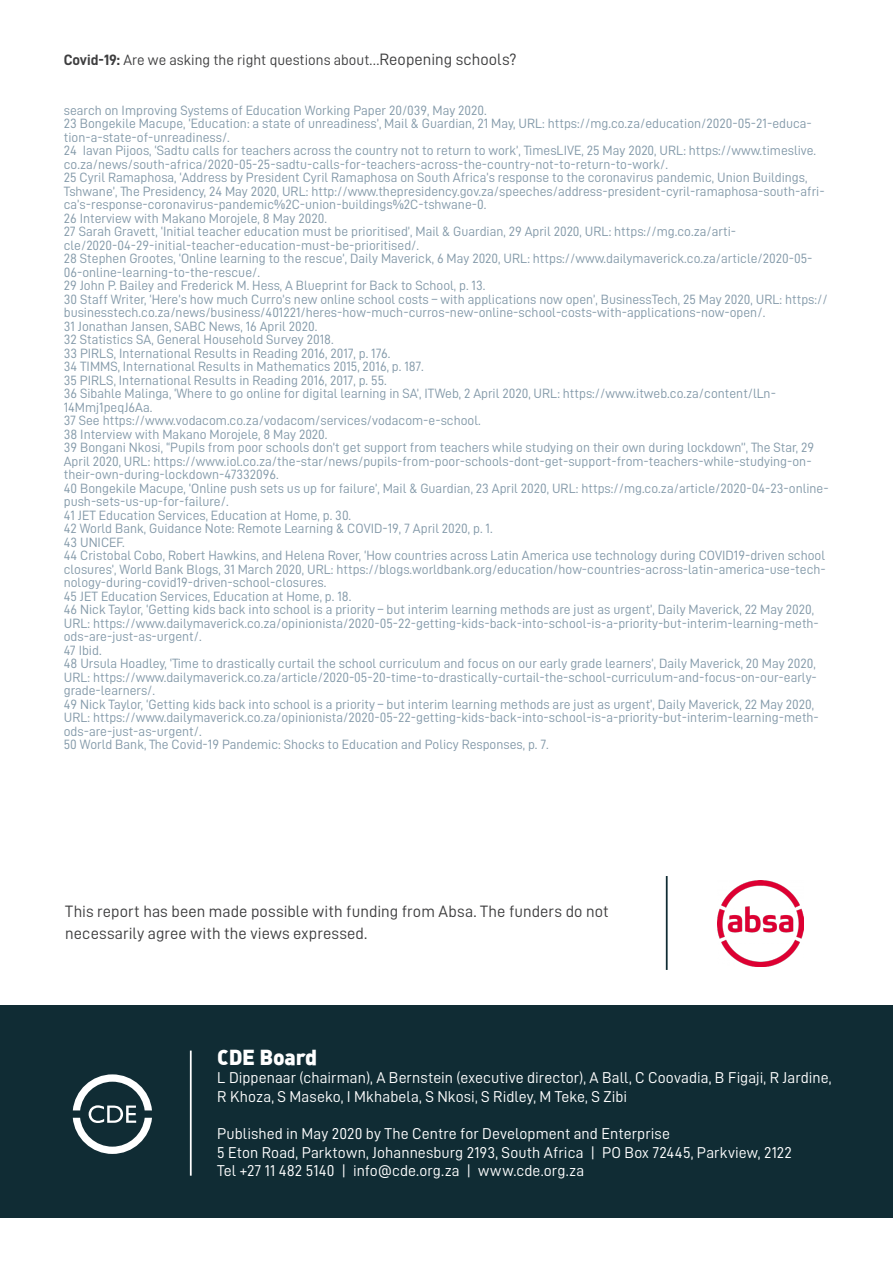
<style>
.page{position:relative;width:893px;height:1263px;background:#fff}
.page>*{position:absolute;margin:0;border:0;box-sizing:border-box;transform-origin:0 0}
.t1{font:21.3px "DIN Black Alternate";letter-spacing:-.01em;color:#fff}
.CDE_Body{font:16.5px/22.5px "D DIN";letter-spacing:.005em;color:#3e3e3f}
.CDE_Body-2{font:15.75px/18.6px "D DIN";letter-spacing:.005em;color:#fff}
.t2{font:15px "D DIN";color:#3e3e3f}
.Footnote_Paragraph_S{font:13.5px/13.5px "D DIN";color:#8399a9}
.s1{font-family:"D DIN Bold"}
.s2{font-size:16.5px}
</style>
<div class="page">
<div style="left:0;top:1005px;width:893px;height:212px;background:#102c34"></div>
<hr style="left:190px;top:1050px;width:2px;height:126px;background:#fff">
<hr style="left:666px;top:876px;width:2px;height:94px;background:#102c34">
<svg style="left:73px;top:1074px;width:79px;height:80px"></svg>
<img style="left:717px;top:880px;width:87px;height:87px">
<p class="t2" style="left:64px;top:52px;width:454px"><span class="s1">Covid-19:</span> Are we asking the right questions about…<span class="s2">Reopening schools?</span></p>
<p class="Footnote_Paragraph_S" style="left:64px;top:103px;width:425px">search on Improving Systems of Education Working Paper 20/039, May 2020.</p>
<p class="Footnote_Paragraph_S" style="left:64px;top:117px;width:750px">23 Bongekile Macupe, ‘Education: a state of unreadiness’, Mail &amp; Guardian, 21 May, URL: https://mg.co.za/education/2020-05-21-educa&shy;tion-a-state-of-unreadiness/.</p>
<p class="Footnote_Paragraph_S" style="left:64px;top:144px;width:754px">24 Iavan Pijoos, ‘Sadtu calls for teachers across the country not to return to work’, TimesLIVE, 25 May 2020, URL: https://www.timeslive. co.za/news/south-africa/2020-05-25-sadtu-calls-for-teachers-across-the-country-not-to-return-to-work/.</p>
<p class="Footnote_Paragraph_S" style="left:64px;top:171px;width:762px">25 Cyril Ramaphosa, ‘Address by President Cyril Ramaphosa on South Africa’s response to the coronavirus pandemic, Union Buildings,<br>Tshwane’, The Presidency, 24 May 2020, URL: http://www.thepresidency.gov.za/speeches/address-president-cyril-ramaphosa-south-afri&shy;ca’s-response-coronavirus-pandemic%2C-union-buildings%2C-tshwane-0.</p>
<p class="Footnote_Paragraph_S" style="left:64px;top:211px;width:265px">26 Interview with Makano Morojele, 8 May 2020.</p>
<p class="Footnote_Paragraph_S" style="left:64px;top:225px;width:674px">27 Sarah Gravett, ‘Initial teacher education must be prioritised’, Mail &amp; Guardian, 29 April 2020, URL: https://mg.co.za/arti&shy;cle/2020-04-29-initial-teacher-education-must-be-prioritised/.</p>
<p class="Footnote_Paragraph_S" style="left:64px;top:252px;width:750px">28 Stephen Grootes, ‘Online learning to the rescue’, Daily Maverick, 6 May 2020, URL: https://www.dailymaverick.co.za/article/2020-05-<br>06-online-learning-to-the-rescue/.</p>
<p class="Footnote_Paragraph_S" style="left:64px;top:279px;width:423px">29 John P. Bailey and Frederick M. Hess, A Blueprint for Back to School, p. 13.</p>
<p class="Footnote_Paragraph_S" style="left:64px;top:292px;width:765px">30 Staff Writer, ‘Here’s how much Curro’s new online school costs – with applications now open’, BusinessTech, 25 May 2020, URL: https:// businesstech.co.za/news/business/401221/heres-how-much-curros-new-online-school-costs-with-applications-now-open/.</p>
<p class="Footnote_Paragraph_S" style="left:64px;top:319px;width:255px">31 Jonathan Jansen, SABC News, 16 April 2020.</p>
<p class="Footnote_Paragraph_S" style="left:64px;top:333px;width:271px">32 Statistics SA, General Household Survey 2018.</p>
<p class="Footnote_Paragraph_S" style="left:64px;top:346px;width:328px">33 PIRLS, International Results in Reading 2016, 2017, p. 176.</p>
<p class="Footnote_Paragraph_S" style="left:64px;top:360px;width:361px">34 TIMMS, International Results in Mathematics 2015, 2016, p. 187.</p>
<p class="Footnote_Paragraph_S" style="left:64px;top:373px;width:325px">35 PIRLS, International Results in Reading 2016, 2017, p. 55.</p>
<p class="Footnote_Paragraph_S" style="left:64px;top:387px;width:714px">36 Sibahle Malinga, ‘Where to go online for digital learning in SA’, ITWeb, 2 April 2020, URL: https://www.itweb.co.za/content/lLn-<br>14Mmj1peqJ6Aa.</p>
<p class="Footnote_Paragraph_S" style="left:64px;top:414px;width:418px">37 See https://www.vodacom.co.za/vodacom/services/vodacom-e-school.</p>
<p class="Footnote_Paragraph_S" style="left:64px;top:427px;width:265px">38 Interview with Makano Morojele, 8 May 2020.</p>
<p class="Footnote_Paragraph_S" style="left:64px;top:441px;width:752px">39 Bongani Nkosi, “Pupils from poor schools don’t get support from teachers while studying on their own during lockdown’’, The Star, 29<br>April 2020, URL: https://www.iol.co.za/the-star/news/pupils-from-poor-schools-dont-get-support-from-teachers-while-studying-on&shy;their-own-during-lockdown-47332096.</p>
<p class="Footnote_Paragraph_S" style="left:64px;top:481px;width:766px">40 Bongekile Macupe, ‘Online push sets us up for failure’, Mail &amp; Guardian, 23 April 2020, URL: https://mg.co.za/article/2020-04-23-online&shy;push-sets-us-up-for-failure/.</p>
<p class="Footnote_Paragraph_S" style="left:64px;top:508px;width:289px">41 JET Education Services, Education at Home, p. 30.</p>
<p class="Footnote_Paragraph_S" style="left:64px;top:522px;width:430px">42 World Bank, Guidance Note: Remote Learning &amp; COVID-19, 7 April 2020, p. 1.</p>
<p class="Footnote_Paragraph_S" style="left:64px;top:535px;width:62px">43 UNICEF.</p>
<p class="Footnote_Paragraph_S" style="left:64px;top:549px;width:763px;text-align:justify">44 Cristobal Cobo, Robert Hawkins, and Helena Rover, ‘How countries across Latin America use technology during COVID19-driven school closures’, World Bank Blogs, 31 March 2020, URL: https://blogs.worldbank.org/education/how-countries-across-latin-america-use-tech&shy;nology-during-covid19-driven-school-closures.</p>
<p class="Footnote_Paragraph_S" style="left:64px;top:589px;width:289px">45 JET Education Services, Education at Home, p. 18.</p>
<p class="Footnote_Paragraph_S" style="left:64px;top:603px;width:757px">46 Nick Taylor, ‘Getting kids back into school is a priority – but interim learning methods are just as urgent’, Daily Maverick, 22 May 2020,<br>URL: https://www.dailymaverick.co.za/opinionista/2020-05-22-getting-kids-back-into-school-is-a-priority-but-interim-learning-meth&shy;ods-are-just-as-urgent/.</p>
<p class="Footnote_Paragraph_S" style="left:64px;top:643px;width:39px">47 Ibid.</p>
<p class="Footnote_Paragraph_S" style="left:64px;top:657px;width:755px;text-align:justify">48 Ursula Hoadley, ‘Time to drastically curtail the school curriculum and focus on our early grade learners’, Daily Maverick, 20 May 2020, URL: https://www.dailymaverick.co.za/article/2020-05-20-time-to-drastically-curtail-the-school-curriculum-and-focus-on-our-early&shy;grade-learners/.</p>
<p class="Footnote_Paragraph_S" style="left:64px;top:697px;width:757px">49 Nick Taylor, ‘Getting kids back into school is a priority – but interim learning methods are just as urgent’, Daily Maverick, 22 May 2020,<br>URL: https://www.dailymaverick.co.za/opinionista/2020-05-22-getting-kids-back-into-school-is-a-priority-but-interim-learning-meth&shy;ods-are-just-as-urgent/.</p>
<p class="Footnote_Paragraph_S" style="left:64px;top:738px;width:487px">50 World Bank, The Covid-19 Pandemic: Shocks to Education and Policy Responses, p. 7.</p>
<p class="CDE_Body" style="left:65px;top:899px;width:545px">This report has been made possible with funding from Absa. The funders do not necessarily agree with the views expressed.</p>
<p class="t1" style="left:217px;top:1043px;width:101px">CDE Board</p>
<p class="CDE_Body-2" style="left:217px;top:1068px;width:616px">L Dippenaar (chairman), A Bernstein (executive director), A Ball, C Coovadia, B Figaji, R Jardine,<br>R Khoza, S Maseko, I Mkhabela, S Nkosi, S Ridley, M Teke, S Zibi</p>
<p class="CDE_Body-2" style="left:217px;top:1124px;width:454px">Published in May 2020 by The Centre for Development and Enterprise</p>
<p class="CDE_Body-2" style="left:217px;top:1143px;width:576px">5 Eton Road, Parktown, Johannesburg 2193, South Africa | PO Box 72445, Parkview, 2122</p>
<p class="CDE_Body-2" style="left:217px;top:1161px;width:368px">Tel +27 11 482 5140 | info@cde.org.za | www.cde.org.za</p>
</div>
